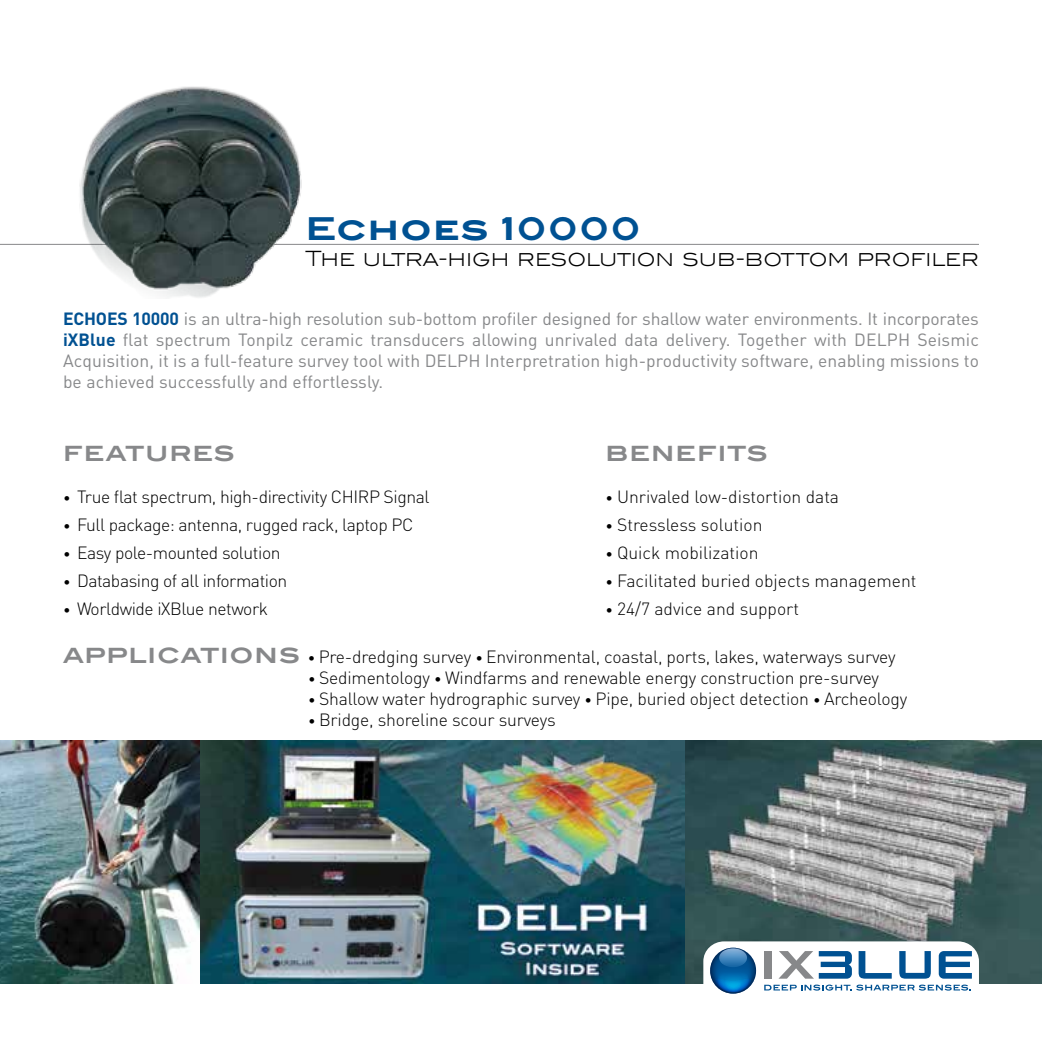
<style>
.page{position:relative;width:1042px;height:1042px;background:#fff}
.page>*{position:absolute;margin:0;border:0;box-sizing:border-box;transform-origin:0 0}
.t1{font:700 31.5px "Blair ITC";letter-spacing:.035em;color:#005192}
.t2{font:300 21px "Blair ITC";color:#000}
.t3{font:700 21px "Blair ITC";letter-spacing:.045em;color:#87888a}
.t4{font:300 17.5px "DIN";letter-spacing:-.01em;color:#000}
.t5{font:17.5px/21px "DIN";letter-spacing:.005em;color:#87888a;text-align:justify}
.s1{font-weight:700;color:#005192}
.s2{font-size:14px}
.s3{font-family:"Blair ITC";font-weight:700;font-size:21px;color:#87888a}
</style>
<div class="page">
<img style="left:202px;top:740px;width:840px;height:243px">
<img style="left:0;top:740px;width:202px;height:243px">
<hr style="left:0;top:244px;width:979px;height:1px;background:#87888a">
<div style="left:703px;top:941px;width:276px;height:75px;background:#fff;border-radius:20px"></div>
<svg style="left:939px;top:951px;width:33px;height:27px"></svg>
<svg style="left:858px;top:951px;width:34px;height:27px"></svg>
<svg style="left:899px;top:951px;width:32px;height:27px"></svg>
<div style="left:764px;top:951px;width:7px;height:27px;background:#87888a"></div>
<svg style="left:779px;top:951px;width:73px;height:27px"></svg>
<svg style="left:764px;top:984px;width:207px;height:6px"></svg>
<svg style="left:710px;top:947px;width:46px;height:46px"></svg>
<svg style="left:714px;top:948px;width:38px;height:44px;background:#2c79b3"></svg>
<img style="left:44px;top:86px;width:287px;height:212px">
<h1 class="t1" style="left:305px;top:209px;width:337px">Echoes 10000</h1>
<p class="t2" style="left:305px;top:246px;width:675px">The ultra-high resolution sub-bottom profiler</p>
<p class="t5" style="left:63px;top:307px;width:917px"><span class="s1">ECHOES 10000</span> is an ultra-high resolution sub-bottom profiler designed for shallow water environments. It incorporates <span class="s1">iXBlue</span> flat spectrum Tonpilz ceramic transducers allowing unrivaled data delivery. Together with DELPH Seismic Acquisition, it is a full-feature survey tool with DELPH Interpretration high-productivity software, enabling missions to be achieved successfully and effortlessly.</p>
<p class="t3" style="left:605px;top:440px;width:164px">BENEFITS</p>
<p class="t4" style="left:605px;top:486px;width:235px"><span class="s2">•</span> Unrivaled low-distortion data</p>
<p class="t4" style="left:605px;top:514px;width:159px"><span class="s2">•</span> Stressless solution</p>
<p class="t4" style="left:605px;top:542px;width:155px"><span class="s2">•</span> Quick mobilization</p>
<p class="t4" style="left:605px;top:570px;width:313px"><span class="s2">•</span> Facilitated buried objects management</p>
<p class="t4" style="left:605px;top:598px;width:195px"><span class="s2">•</span> 24/7 advice and support</p>
<p class="t4" style="left:63px;top:646px;width:834px"><span class="s3">APPLICATIONS</span> <span class="s2">•</span> Pre-dredging survey <span class="s2">•</span> Environmental, coastal, ports, lakes, waterways survey</p>
<p class="t4" style="left:308px;top:667px;width:572px"><span class="s2">•</span> Sedimentology <span class="s2">•</span> Windfarms and renewable energy construction pre-survey</p>
<p class="t4" style="left:308px;top:688px;width:601px"><span class="s2">•</span> Shallow water hydrographic survey <span class="s2">•</span> Pipe, buried object detection <span class="s2">•</span> Archeology</p>
<p class="t4" style="left:308px;top:709px;width:249px"><span class="s2">•</span> Bridge, shoreline scour surveys</p>
<p class="t3" style="left:63px;top:440px;width:174px">FEATURES</p>
<p class="t4" style="left:63px;top:486px;width:368px"><span class="s2">•</span> True flat spectrum, high-directivity CHIRP Signal</p>
<p class="t4" style="left:63px;top:514px;width:352px"><span class="s2">•</span> Full package: antenna, rugged rack, laptop PC</p>
<p class="t4" style="left:63px;top:542px;width:219px"><span class="s2">•</span> Easy pole-mounted solution</p>
<p class="t4" style="left:63px;top:570px;width:226px"><span class="s2">•</span> Databasing of all information</p>
<p class="t4" style="left:63px;top:598px;width:206px"><span class="s2">•</span> Worldwide iXBlue network</p>
</div>
